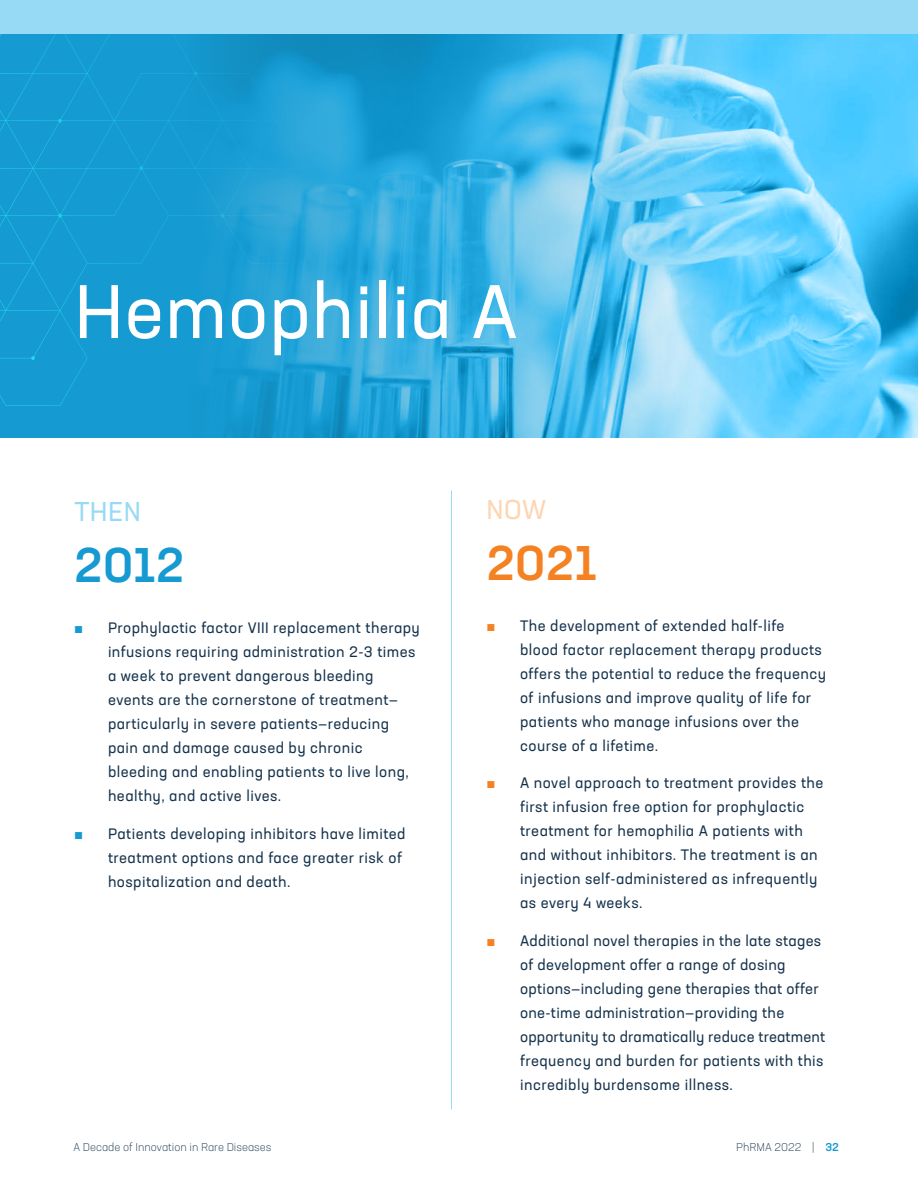
<style>
.page{position:relative;width:918px;height:1188px;background:#fff}
.page>*{position:absolute;margin:0;border:0;box-sizing:border-box;transform-origin:0 0}
.Then_Now_Heading{font:75px "Neusa Next Pro";letter-spacing:.01em;color:#fff}
.t1{font:500 48px "Neusa Next Pro";color:#159ad1}
.t2{font:500 48px "Neusa Next Pro";color:#f58222}
.t3{font:27px "Neusa Next Pro";color:#97daf5}
.t4{font:27px "Neusa Next Pro";color:#fdd5b1}
.t5{font:15px/24px "Neusa Next Pro";letter-spacing:.03em;color:#15324b}
.t6{font:300 11.25px "Neusa Next Pro";color:#15324b}
.s1{font-family:"Arial";color:#159ad1}
.s2{font-family:"Arial";color:#f58222}
.s3{font-weight:500;color:#159ad1}
</style>
<div class="page">
<img style="left:738px;top:33px;width:180px;height:404px">
<svg style="left:331px;top:33px;width:407px;height:404px;background:#4ebae7"></svg>
<hr style="left:451px;top:491px;width:1px;height:618px;background:#97daf5">
<svg style="left:305px;top:33px;width:26px;height:405px;background:#2ca4d6"></svg>
<svg style="left:0;top:33px;width:305px;height:405px;background:#179bd1"></svg>
<div style="left:0;top:0;width:918px;height:33px;background:#97daf5"></div>
<p class="Then_Now_Heading" style="left:74px;top:265px;width:445px">Hemophilia A</p>
<h1 class="t3" style="left:74px;top:495px;width:68px">THEN</h1>
<h1 class="t1" style="left:74px;top:535px;width:111px">2012</h1>
<p class="t5" style="left:108px;top:616px;width:313px;text-indent:-34px"><span class="s1">■</span> Prophylactic factor VIII replacement therapy infusions requiring administration 2-3 times a week to prevent dangerous bleeding events are the cornerstone of treatment— particularly in severe patients—reducing pain and damage caused by chronic bleeding and enabling patients to live long, healthy, and active lives.</p>
<p class="t5" style="left:108px;top:821px;width:299px;text-indent:-34px"><span class="s1">■</span> Patients developing inhibitors have limited treatment options and face greater risk of hospitalization and death.</p>
<h1 class="t4" style="left:487px;top:493px;width:61px">NOW</h1>
<h1 class="t2" style="left:486px;top:532px;width:112px">2021</h1>
<p class="t5" style="left:520px;top:613px;width:308px;text-indent:-34px"><span class="s2">■</span> The development of extended half-life blood factor replacement therapy products offers the potential to reduce the frequency of infusions and improve quality of life for patients who manage infusions over the course of a lifetime.</p>
<p class="t5" style="left:520px;top:771px;width:305px;text-indent:-34px"><span class="s2">■</span> A novel approach to treatment provides the first infusion free option for prophylactic treatment for hemophilia A patients with and without inhibitors. The treatment is an injection self-administered as infrequently as every 4 weeks.</p>
<p class="t5" style="left:520px;top:928px;width:307px;text-indent:-34px"><span class="s2">■</span> Additional novel therapies in the late stages of development offer a range of dosing options—including gene therapies that offer one-time administration—providing the opportunity to dramatically reduce treatment frequency and burden for patients with this incredibly burdensome illness.</p>
<p class="t6" style="left:73px;top:1140px;width:200px">A Decade of Innovation in Rare Diseases</p>
<p class="t6" style="left:736px;top:1140px;width:104px">PhRMA 2022 | <span class="s3">32</span></p>
</div>
